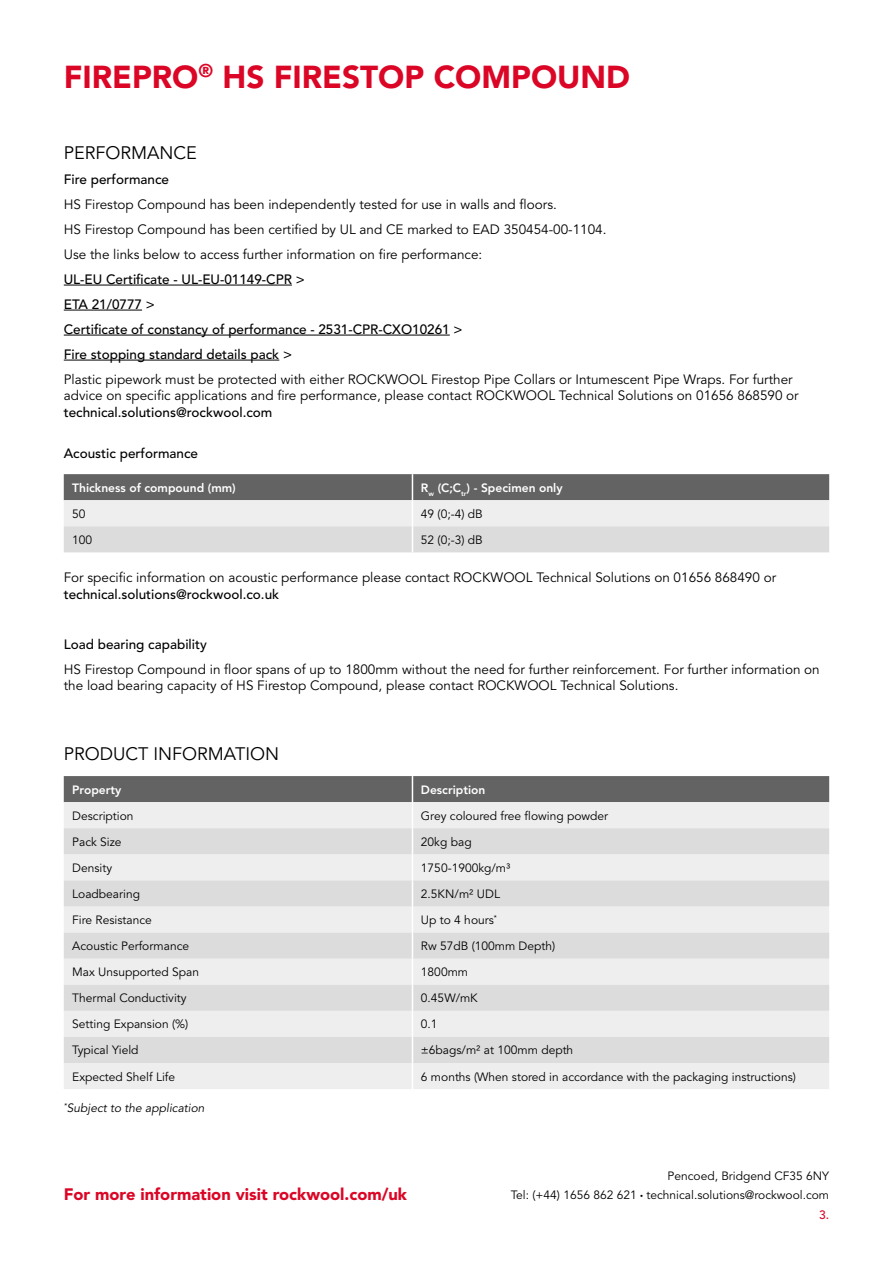
<style>
.page{position:relative;width:893px;height:1263px;background:#fff}
.page>*{position:absolute;margin:0;border:0;box-sizing:border-box;transform-origin:0 0}
.t1{font:900 31.5px "Avenir LT Std";color:#db0626}
.t2{font:18px "Avenir LT Std";color:#000}
.t3{font:900 16.5px "Avenir LT Std";color:#db0626}
.t4{font:13.5px/25px "Avenir LT Std";color:#000}
.t5{font:500 13.5px/25px "Avenir LT Std";color:#000}
.t6{font:12px/19.2px "Avenir LT Std";color:#000;text-align:right}
.t7{font:800 12px "Avenir LT Std";color:#fff}
.t8{font:italic 12px "Avenir LT Std";color:#000}
.s1{font-size:6px}
.s2{font-weight:500;color:#db0626}
</style>
<div class="page">
<hr style="left:64px;top:285px;width:228px;height:1px;background:#000">
<hr style="left:64px;top:310px;width:78px;height:1px;background:#000">
<hr style="left:64px;top:335px;width:386px;height:1px;background:#000">
<hr style="left:64px;top:360px;width:215px;height:1px;background:#000">
<svg style="left:64px;top:776px;width:765px;height:313px;background:#dbdbdb"></svg>
<svg style="left:64px;top:474px;width:765px;height:78px;background:#bababa"></svg>
<h1 class="t1" style="left:64px;top:58px;width:568px">FIREPRO<sup>®</sup> HS FIRESTOP COMPOUND</h1>
<h2 class="t2" style="left:64px;top:142px;width:135px">PERFORMANCE</h2>
<p class="t5" style="left:64px;top:167px;width:107px">Fire performance</p>
<p class="t4" style="left:64px;top:192px;width:544px">HS Firestop Compound has been independently tested for use in walls and floors.<br>HS Firestop Compound has been certified by UL and CE marked to EAD 350454-00-1104.<br>Use the links below to access further information on fire performance:</p>
<p class="t5" style="left:64px;top:267px;width:400px">UL-EU Certificate - UL-EU-01149-CPR &gt;<br>ETA 21/0777 &gt;<br>Certificate of constancy of performance - 2531-CPR-CXO10261 &gt; Fire stopping standard details pack &gt;</p>
<p class="t4" style="left:64px;top:371px;width:736px;line-height:16.5px">Plastic pipework must be protected with either ROCKWOOL Firestop Pipe Collars or Intumescent Pipe Wraps. For further advice on specific applications and fire performance, please contact ROCKWOOL Technical Solutions on 01656 868590 or</p>
<p class="t5" style="left:64px;top:400px;width:210px">technical.solutions@rockwool.com</p>
<p class="t5" style="left:64px;top:441px;width:136px">Acoustic performance</p>
<p class="t7" style="left:72px;top:480px;width:165px">Thickness of compound (mm)</p>
<p class="t7" style="left:421px;top:480px;width:143px">R<sub>w</sub> (C;C<sub>tr</sub>) - Specimen only</p>
<p class="t6" style="left:72px;top:504px;width:15px">50</p>
<p class="t6" style="left:421px;top:504px;width:63px">49 (0;-4) dB</p>
<p class="t6" style="left:72px;top:530px;width:22px">100</p>
<p class="t6" style="left:421px;top:530px;width:63px">52 (0;-3) dB</p>
<p class="t4" style="left:64px;top:565px;width:714px">For specific information on acoustic performance please contact ROCKWOOL Technical Solutions on 01656 868490 or</p>
<p class="t5" style="left:64px;top:582px;width:217px">technical.solutions@rockwool.co.uk</p>
<p class="t5" style="left:64px;top:632px;width:145px">Load bearing capability</p>
<p class="t4" style="left:64px;top:661px;width:757px;line-height:16.5px">HS Firestop Compound in floor spans of up to 1800mm without the need for further reinforcement. For further information on the load bearing capacity of HS Firestop Compound, please contact ROCKWOOL Technical Solutions.</p>
<h2 class="t2" style="left:64px;top:743px;width:217px">PRODUCT INFORMATION</h2>
<p class="t7" style="left:72px;top:782px;width:51px">Property</p>
<p class="t7" style="left:421px;top:782px;width:66px">Description</p>
<p class="t6" style="left:72px;top:806px;width:63px">Description</p>
<p class="t6" style="left:421px;top:806px;width:189px">Grey coloured free flowing powder</p>
<p class="t6" style="left:72px;top:832px;width:51px">Pack Size</p>
<p class="t6" style="left:421px;top:832px;width:52px">20kg bag</p>
<p class="t6" style="left:72px;top:858px;width:41px">Density</p>
<p class="t6" style="left:421px;top:858px;width:91px">1750-1900kg/m³</p>
<p class="t6" style="left:72px;top:884px;width:69px">Loadbearing</p>
<p class="t6" style="left:421px;top:884px;width:81px">2.5KN/m² UDL</p>
<p class="t6" style="left:72px;top:911px;width:81px">Fire Resistance</p>
<p class="t6" style="left:421px;top:911px;width:78px">Up to 4 hours<sup>*</sup></p>
<p class="t6" style="left:72px;top:937px;width:118px">Acoustic Performance</p>
<p class="t6" style="left:421px;top:937px;width:136px">Rw 57dB (100mm Depth)</p>
<p class="t6" style="left:72px;top:963px;width:128px">Max Unsupported Span</p>
<p class="t6" style="left:421px;top:963px;width:49px">1800mm</p>
<p class="t6" style="left:72px;top:989px;width:116px">Thermal Conductivity</p>
<p class="t6" style="left:421px;top:989px;width:58px">0.45W/mK</p>
<p class="t6" style="left:72px;top:1015px;width:118px">Setting Expansion (%)</p>
<p class="t6" style="left:421px;top:1015px;width:18px">0.1</p>
<p class="t6" style="left:72px;top:1041px;width:68px">Typical Yield</p>
<p class="t6" style="left:421px;top:1041px;width:154px">±6bags/m² at 100mm depth</p>
<p class="t6" style="left:72px;top:1067px;width:104px">Expected Shelf Life</p>
<p class="t6" style="left:421px;top:1067px;width:376px">6 months (When stored in accordance with the packaging instructions)</p>
<p class="t8" style="left:64px;top:1100px;width:142px"><sup>*</sup>Subject to the application</p>
<p class="t3" style="left:64px;top:1184px;width:345px">For more information visit rockwool.com/uk</p>
<p class="t6" style="left:511px;top:1167px;width:320px">Pencoed, Bridgend CF35 6NY<br>Tel: (+44) 1656 862 621 <span class="s1">•</span> technical.solutions@rockwool.com<br><span class="s2">3.</span></p>
</div>
